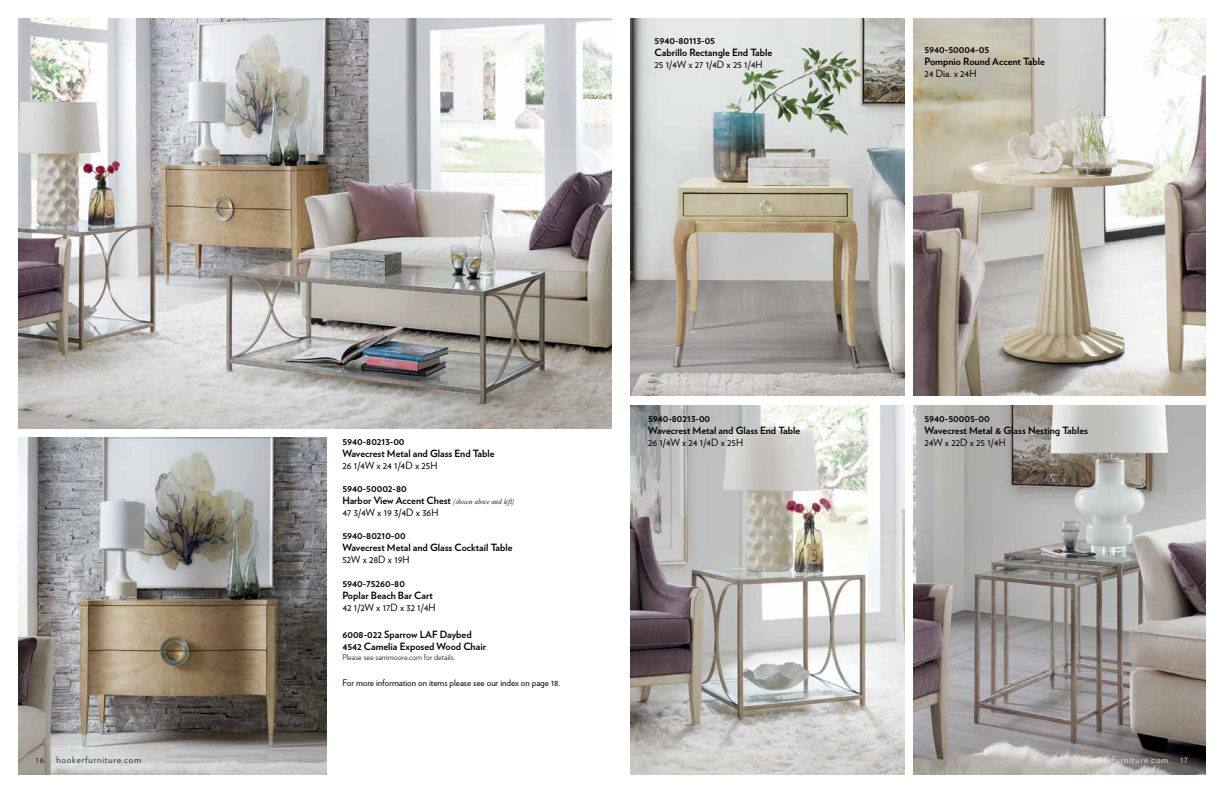
<style>
.page{position:relative;width:1224px;height:792px;background:#fff}
.page>*{position:absolute;margin:0;border:0;box-sizing:border-box;transform-origin:0 0}
.t1{font:700 10px/12px "Verlag";color:#000}
.t2{font:10px "Verlag";color:#000}
.t3{font:9px "Verlag";color:#000}
.t4{font:300 9px "Verlag";letter-spacing:.1em;color:#000}
.t5{font:300 9px "Verlag";letter-spacing:.1em;color:#fff}
.t6{font:300 8px "Verlag";color:#000}
.s1{font-family:"Baskerville";font-weight:400;font-style:italic;font-size:8px}
.s2{font-weight:400}
</style>
<div class="page">
<img style="left:18px;top:18px;width:594px;height:410px">
<img style="left:18px;top:437px;width:309px;height:337px">
<img style="left:913px;top:18px;width:293px;height:378px">
<img style="left:913px;top:405px;width:293px;height:369px">
<img style="left:630px;top:18px;width:274px;height:378px">
<img style="left:630px;top:405px;width:274px;height:369px">
<p class="t1" style="left:655px;top:34px;width:119px">5940-80113-05<br>Cabrillo Rectangle End Table</p>
<p class="t2" style="left:655px;top:57px;width:110px">25 1/4W x 27 1/4D x 25 1/4H</p>
<p class="t1" style="left:924px;top:43px;width:122px">5940-50004-05<br>Pompnio Round Accent Table</p>
<p class="t2" style="left:924px;top:66px;width:54px">24 Dia. x 24H</p>
<p class="t1" style="left:342px;top:435px;width:154px">5940-80213-00<br>Wavecrest Metal and Glass End Table</p>
<p class="t2" style="left:342px;top:458px;width:97px">26 1/4W x 24 1/4D x 25H</p>
<p class="t1" style="left:342px;top:482px;width:174px">5940-50002-80<br>Harbor View Accent Chest <span class="s1">(shown above and left)<br></span><span class="s2">47 3/4W x 19 3/4D x 36H</span></p>
<p class="t1" style="left:342px;top:529px;width:172px">5940-80210-00<br>Wavecrest Metal and Glass Cocktail Table</p>
<p class="t2" style="left:342px;top:552px;width:69px">52W x 28D x 19H</p>
<p class="t1" style="left:342px;top:577px;width:92px">5940-75260-80<br>Poplar Beach Bar Cart</p>
<p class="t2" style="left:342px;top:600px;width:95px">42 1/2W x 17D x 32 1/4H</p>
<p class="t1" style="left:342px;top:628px;width:145px">6008-022 Sparrow LAF Daybed<br>4542 Camelia Exposed Wood Chair</p>
<p class="t6" style="left:342px;top:651px;width:114px">Please see sammoore.com for details.</p>
<p class="t3" style="left:342px;top:676px;width:220px">For more information on items please see our index on page 18.</p>
<p class="t1" style="left:648px;top:412px;width:154px">5940-80213-00<br>Wavecrest Metal and Glass End Table</p>
<p class="t2" style="left:648px;top:435px;width:97px">26 1/4W x 24 1/4D x 25H</p>
<p class="t1" style="left:924px;top:412px;width:165px">5940-50005-00<br>Wavecrest Metal &amp; Glass Nesting Tables</p>
<p class="t2" style="left:924px;top:435px;width:83px">24W x 22D x 25 1/4H</p>
<p class="t4" style="left:36px;top:753px;width:10px">16</p>
<p class="t4" style="left:56px;top:753px;width:86px">hookerfurniture.com</p>
<p class="t5" style="left:1083px;top:754px;width:86px">hookerfurniture.com</p>
<p class="t5" style="left:1180px;top:754px;width:9px">17</p>
</div>
